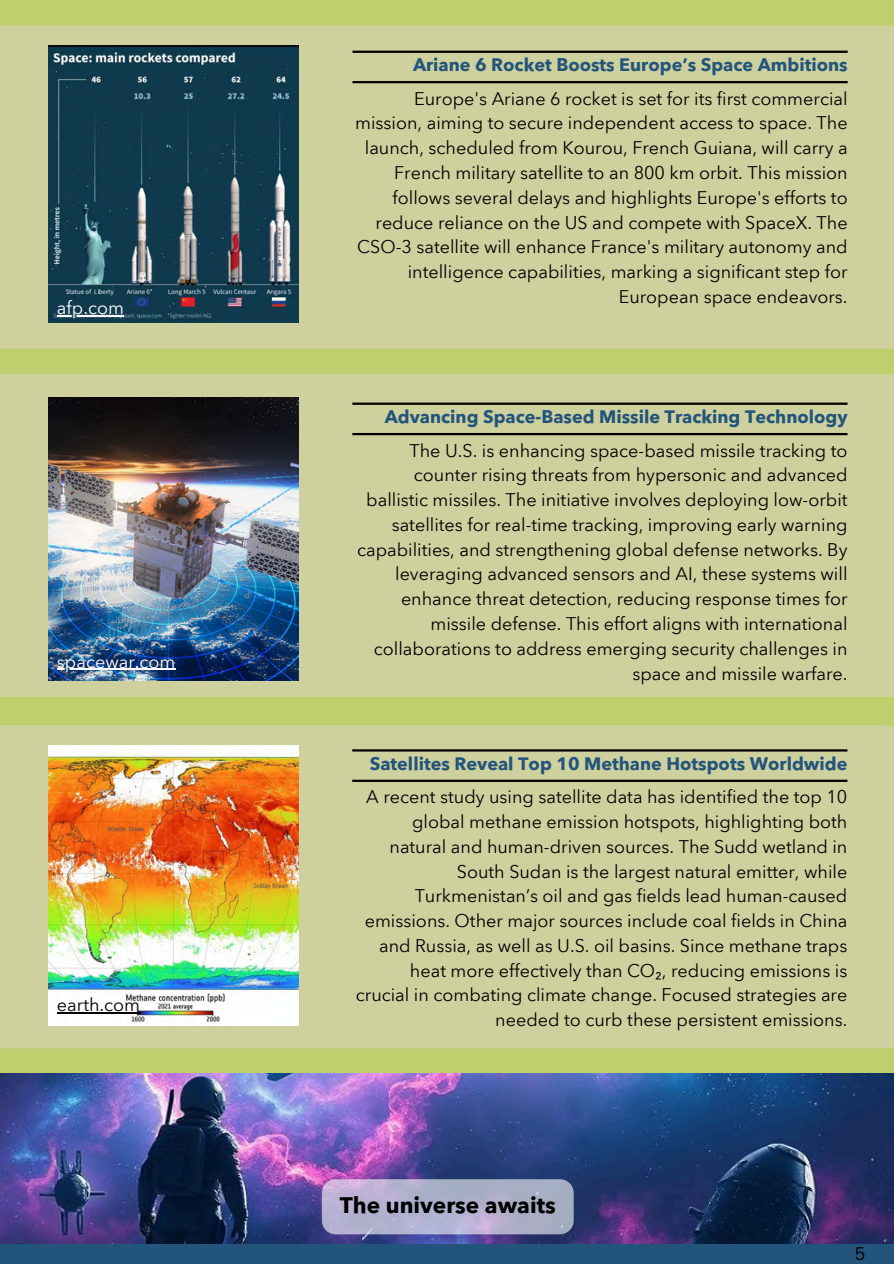
<style>
.page{position:relative;width:894px;height:1264px;background:#fff}
.page>*{position:absolute;margin:0;border:0;box-sizing:border-box;transform-origin:0 0}
.t1{font:700 22.5px "Avenir Next Arabic";color:#000}
.t2{font:18px/24.8px "Avenir Next Arabic";color:#000;text-align:right}
.t3{font:700 18px "Avenir Next Arabic";color:#23547b}
.t4{font:18px "Avenir Next Arabic";color:#fff}
.t5{font:17.85px "Canva Sans";color:#000}
</style>
<div class="page">
<div style="left:0;top:0;width:893px;height:1263px;background:#bfcf6e"></div>
<div style="left:0;top:25px;width:893px;height:323px;background:#ced19e"></div>
<div style="left:0;top:374px;width:893px;height:323px;background:#ced19e"></div>
<div style="left:0;top:725px;width:893px;height:323px;background:#ced19e"></div>
<div style="left:0;top:1243px;width:893px;height:20px;background:#23547b"></div>
<hr style="left:352px;top:81px;width:495px;height:2px;background:#000">
<hr style="left:352px;top:51px;width:495px;height:2px;background:#000">
<hr style="left:352px;top:433px;width:495px;height:2px;background:#000">
<hr style="left:352px;top:402px;width:495px;height:3px;background:#000">
<hr style="left:352px;top:779px;width:495px;height:3px;background:#000">
<hr style="left:352px;top:749px;width:495px;height:2px;background:#000">
<img style="left:48px;top:745px;width:250px;height:280px">
<img style="left:48px;top:46px;width:250px;height:277px">
<img style="left:48px;top:397px;width:250px;height:283px">
<img style="left:0;top:1073px;width:893px;height:169px">
<hr style="left:57px;top:315px;width:67px;height:1px;background:#fff">
<hr style="left:57px;top:668px;width:118px;height:2px;background:#fff">
<hr style="left:57px;top:1012px;width:83px;height:1px;background:#000">
<div style="left:322px;top:1179px;width:251px;height:55px;background:#fff;border-radius:14px;opacity:.6"></div>
<p class="t4" style="left:57px;top:297px;width:68px">afp.com</p>
<p class="t4" style="left:57px;top:651px;width:120px">spacewar.com</p>
<h2 class="t2" style="left:57px;top:992px;width:85px">earth.com</h2>
<p class="t3" style="left:413px;top:54px;width:436px">Ariane 6 Rocket Boosts Europe’s Space Ambitions</p>
<p class="t2" style="left:355px;top:86px;width:494px">Europe's Ariane 6 rocket is set for its first commercial mission, aiming to secure independent access to space. The launch, scheduled from Kourou, French Guiana, will carry a French military satellite to an 800 km orbit. This mission follows several delays and highlights Europe's efforts to reduce reliance on the US and compete with SpaceX. The CSO-3 satellite will enhance France's military autonomy and intelligence capabilities, marking a significant step for European space endeavors.</p>
<h2 class="t3" style="left:384px;top:406px;width:464px">Advancing Space-Based Missile Tracking Technology</h2>
<p class="t2" style="left:357px;top:438px;width:492px">The U.S. is enhancing space-based missile tracking to counter rising threats from hypersonic and advanced ballistic missiles. The initiative involves deploying low-orbit satellites for real-time tracking, improving early warning capabilities, and strengthening global defense networks. By leveraging advanced sensors and AI, these systems will enhance threat detection, reducing response times for missile defense. This effort aligns with international collaborations to address emerging security challenges in space and missile warfare.</p>
<p class="t3" style="left:369px;top:752px;width:479px">Satellites Reveal Top 10 Methane Hotspots Worldwide</p>
<p class="t2" style="left:356px;top:784px;width:493px">A recent study using satellite data has identified the top 10 global methane emission hotspots, highlighting both natural and human-driven sources. The Sudd wetland in South Sudan is the largest natural emitter, while Turkmenistan’s oil and gas fields lead human-caused emissions. Other major sources include coal fields in China and Russia, as well as U.S. oil basins. Since methane traps heat more effectively than CO₂, reducing emissions is crucial in combating climate change. Focused strategies are needed to curb these persistent emissions.</p>
<p class="t1" style="left:340px;top:1191px;width:217px">The universe awaits</p>
<p class="t5" style="left:854px;top:1241px;width:12px">5</p>
</div>
